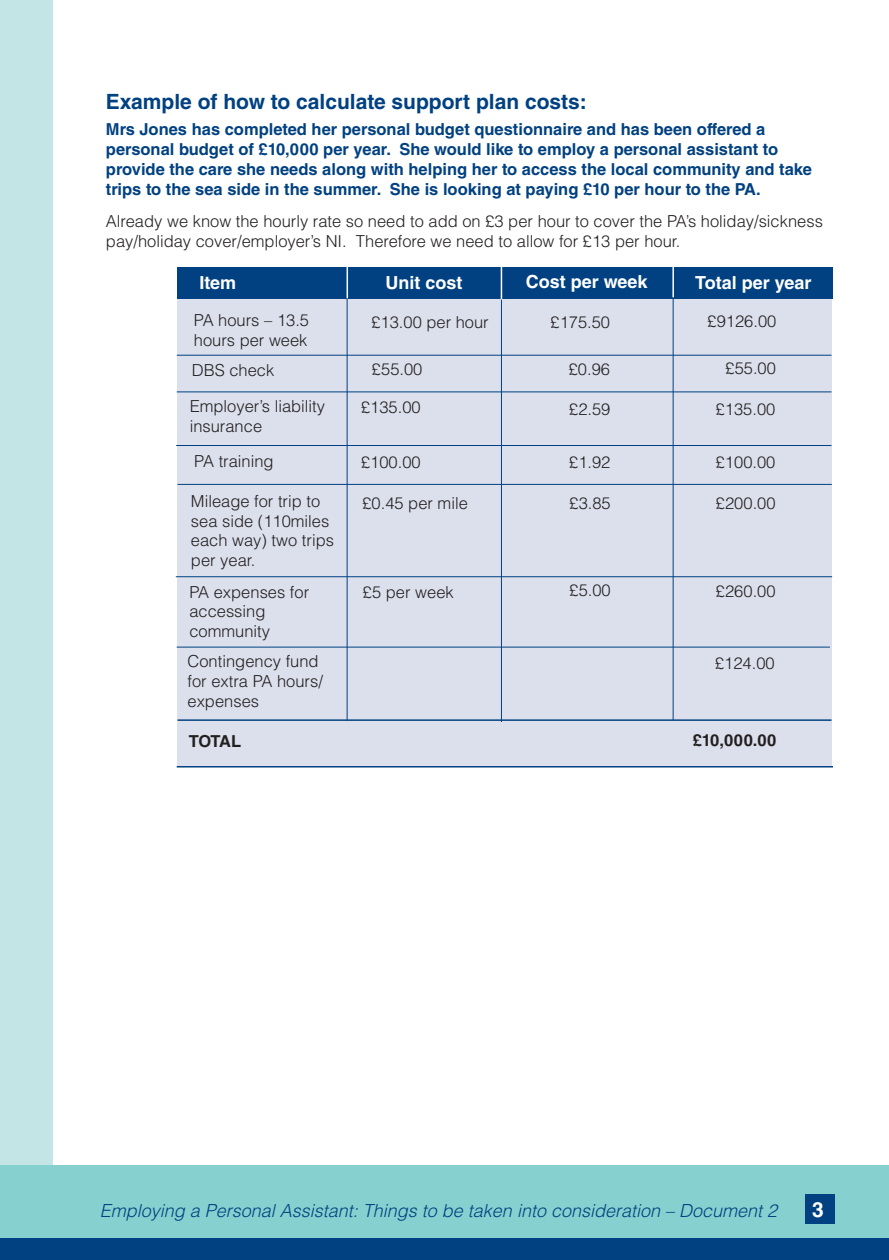
<style>
.page{position:relative;width:889px;height:1260px;background:#fff}
.page>*{position:absolute;margin:0;border:0;box-sizing:border-box;transform-origin:0 0}
.t1{font:700 21px "Helvetica LT Std";color:#014181}
.t2{font:700 21px "Helvetica LT Std";color:#fff}
.t3{font:italic 300 18px "Helvetica LT Std";color:#014181}
.t4{font:700 18px "Helvetica LT Std";color:#fff}
.t5{font:300 16.5px/19.8px "Helvetica LT Std";color:#231f20}
.t6{font:700 16.5px/19.8px "Helvetica LT Std";color:#014181}
.t7{font:700 16.5px "Helvetica LT Std";letter-spacing:-.02em;color:#231f20}
</style>
<div class="page">
<div style="left:177px;top:290px;width:654px;height:476px;background:#dce0ec"></div>
<div style="left:177px;top:267px;width:655px;height:32px;background:#014181"></div>
<div style="left:0;top:0;width:52px;height:1259px;background:#c3e5e5"></div>
<div style="left:0;top:1165px;width:889px;height:76px;background:#86d1cf"></div>
<div style="left:0;top:1238px;width:889px;height:21px;background:#014181"></div>
<div style="left:805px;top:1194px;width:30px;height:29px;background:#014181"></div>
<hr style="left:177px;top:355px;width:654px;height:1px;background:#014181">
<hr style="left:177px;top:391px;width:654px;height:1px;background:#014181">
<hr style="left:176px;top:445px;width:655px;height:1px;background:#014181">
<hr style="left:178px;top:484px;width:654px;height:1px;background:#014181">
<hr style="left:176px;top:576px;width:656px;height:1px;background:#014181">
<hr style="left:177px;top:646px;width:653px;height:1px;background:#014181">
<hr style="left:178px;top:719px;width:653px;height:1px;background:#014181">
<hr style="left:177px;top:766px;width:656px;height:1px;background:#014181">
<hr style="left:347px;top:299px;width:1px;height:421px;background:#014181">
<hr style="left:501px;top:299px;width:1px;height:423px;background:#014181">
<hr style="left:673px;top:298px;width:1px;height:422px;background:#014181">
<hr style="left:346px;top:265px;width:2px;height:33px;background:#fff">
<hr style="left:501px;top:266px;width:1px;height:33px;background:#fff">
<hr style="left:672px;top:264px;width:2px;height:33px;background:#fff">
<p class="t1" style="left:106px;top:94px;width:482px">Example of how to calculate support plan costs:</p>
<p class="t6" style="left:106px;top:121px;width:707px">Mrs Jones has completed her personal budget questionnaire and has been offered a personal budget of £10,000 per year. She would like to employ a personal assistant to provide the care she needs along with helping her to access the local community and take trips to the sea side in the summer. She is looking at paying £10 per hour to the PA.</p>
<p class="t5" style="left:106px;top:213px;width:718px">Already we know the hourly rate so need to add on £3 per hour to cover the PA’s holiday/sickness pay/holiday cover/employer’s NI. Therefore we need to allow for £13 per hour.</p>
<p class="t4" style="left:199px;top:276px;width:38px">Item</p>
<p class="t4" style="left:386px;top:276px;width:79px">Unit cost</p>
<p class="t4" style="left:526px;top:275px;width:123px">Cost per week</p>
<p class="t4" style="left:695px;top:276px;width:118px">Total per year</p>
<p class="t5" style="left:194px;top:312px;width:117px">PA hours – 13.5 hours per week</p>
<p class="t5" style="left:192px;top:361px;width:84px">DBS check</p>
<p class="t5" style="left:190px;top:398px;width:137px">Employer’s liability insurance</p>
<p class="t5" style="left:194px;top:453px;width:81px">PA training</p>
<p class="t5" style="left:191px;top:492px;width:145px">Mileage for trip to sea side (110miles each way) two trips per year.</p>
<p class="t5" style="left:189px;top:583px;width:121px">PA expenses for accessing community</p>
<p class="t5" style="left:188px;top:653px;width:137px">Contingency fund for extra PA hours/ expenses</p>
<p class="t7" style="left:189px;top:734px;width:54px">TOTAL</p>
<p class="t5" style="left:371px;top:314px;width:119px">£13.00 per hour</p>
<p class="t5" style="left:550px;top:314px;width:61px">£175.50</p>
<p class="t5" style="left:707px;top:313px;width:70px">£9126.00</p>
<p class="t5" style="left:372px;top:361px;width:52px">£55.00</p>
<p class="t5" style="left:569px;top:361px;width:43px">£0.96</p>
<p class="t5" style="left:725px;top:360px;width:52px">£55.00</p>
<p class="t5" style="left:361px;top:399px;width:61px">£135.00</p>
<p class="t5" style="left:569px;top:400px;width:43px">£2.59</p>
<p class="t5" style="left:716px;top:400px;width:61px">£135.00</p>
<p class="t5" style="left:361px;top:453px;width:61px">£100.00</p>
<p class="t5" style="left:569px;top:454px;width:43px">£1.92</p>
<p class="t5" style="left:716px;top:454px;width:61px">£100.00</p>
<p class="t5" style="left:362px;top:494px;width:107px">£0.45 per mile</p>
<p class="t5" style="left:569px;top:494px;width:43px">£3.85</p>
<p class="t5" style="left:716px;top:495px;width:61px">£200.00</p>
<p class="t5" style="left:363px;top:584px;width:92px">£5 per week</p>
<p class="t5" style="left:569px;top:582px;width:43px">£5.00</p>
<p class="t5" style="left:716px;top:582px;width:61px">£260.00</p>
<p class="t5" style="left:715px;top:654px;width:61px">£124.00</p>
<p class="t7" style="left:693px;top:734px;width:85px">£10,000.00</p>
<p class="t3" style="left:100px;top:1203px;width:679px">Employing a Personal Assistant: Things to be taken into consideration – Document 2</p>
<p class="t2" style="left:812px;top:1201px;width:13px">3</p>
</div>
